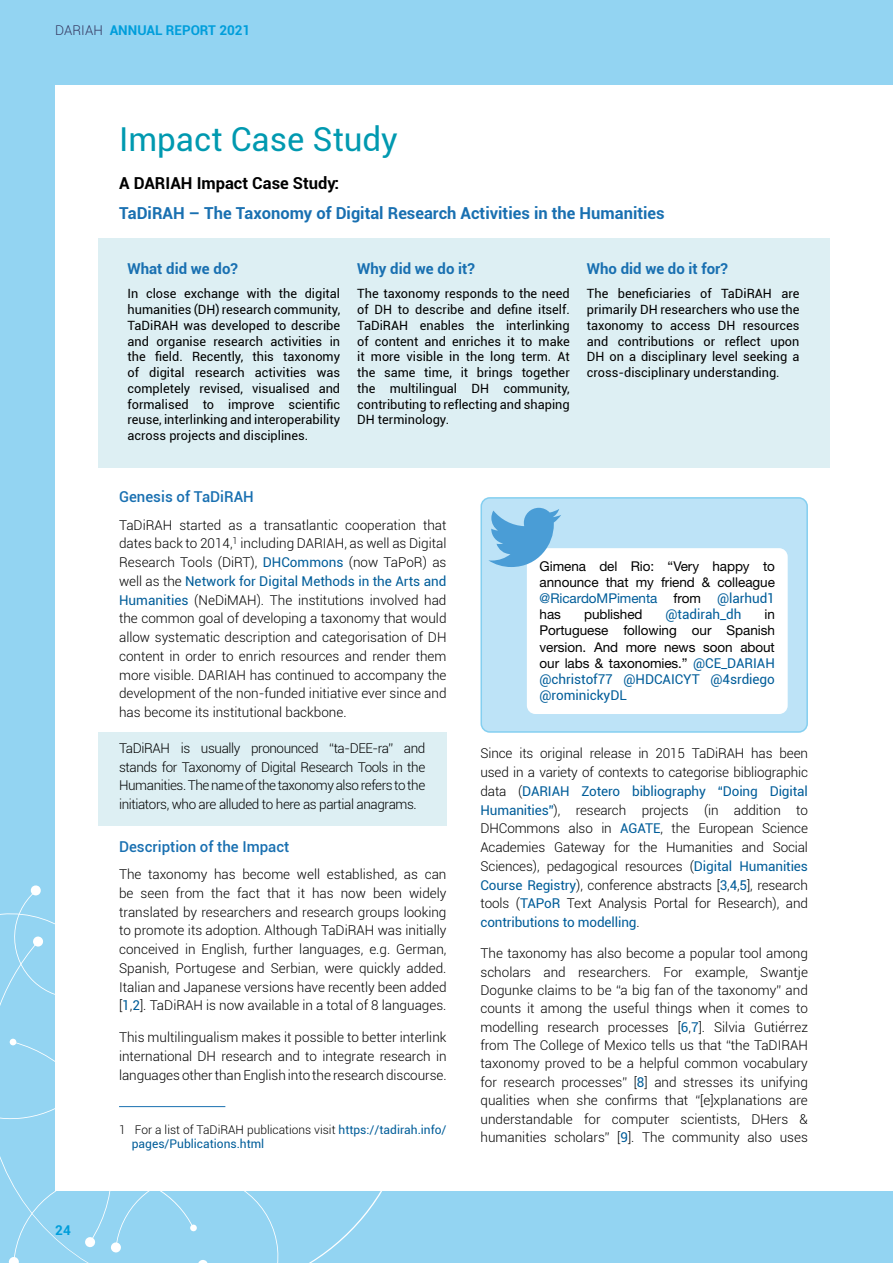
<style>
.page{position:relative;width:893px;height:1263px;background:#93d4f2}
.page>*{position:absolute;margin:0;border:0;box-sizing:border-box;transform-origin:0 0}
.t1{font:33px "Roboto";color:#0099b0}
.t2{font:700 16.5px "Roboto";color:#1970b1}
.t3{font:700 16.5px "Roboto";color:#000}
.t4{font:700 15px "Roboto";color:#1970b1}
.t5{font:500 15px "Roboto";color:#1970b1}
.t6{font:300 13.5px/18.8px "Roboto";letter-spacing:-.005em;color:#000;text-align:justify}
.t7{font:13.5px/16.2px "Helvetica Neue LT Std";letter-spacing:-.005em;color:#000;text-align:justify}
.t8{font:13.5px/16.2px "Roboto";letter-spacing:-.005em;color:#005d99}
.t9{font:700 13.5px "Roboto";color:#009edb}
.t10{font:12.75px/15.8px "Roboto";color:#000;text-align:justify}
.t11{font:12px/14.4px "Roboto";color:#005d99}
.s1{font-weight:300;color:#363962}
.s2{font-weight:400;color:#005d99}
.s3{font-weight:300;color:#000}
.s4{color:#005d99}
.s5{font-family:"Roboto";color:#005d99}
</style>
<div class="page">
<svg style="left:0;top:885px;width:279px;height:378px"></svg>
<div style="left:55px;top:85px;width:838px;height:1106px;background:#fff"></div>
<div style="left:98px;top:238px;width:731px;height:230px;background:#ddeff3"></div>
<div style="left:98px;top:732px;width:348px;height:94px;background:#ddeff3"></div>
<hr style="left:119px;top:1106px;width:106px;height:1px;background:#1970b1">
<div style="left:481px;top:498px;width:326px;height:234px;background:#bde3f7;border-radius:9px"></div>
<div style="left:480px;top:497px;width:328px;height:236px;border:2px solid #84cff0;border-radius:9px"></div>
<div style="left:527px;top:548px;width:261px;height:166px;background:#fff;border-radius:9px"></div>
<svg style="left:488px;top:508px;width:73px;height:59px"></svg>
<p class="t9" style="left:55px;top:21px;width:197px"><span class="s1">DARIAH</span> ANNUAL REPORT 2021</p>
<h1 class="t1" style="left:119px;top:116px;width:280px">Impact Case Study</h1>
<p class="t3" style="left:119px;top:172px;width:222px">A DARIAH Impact Case Study:</p>
<p class="t2" style="left:119px;top:201px;width:547px">TaDiRAH – The Taxonomy of Digital Research Activities in the Humanities</p>
<p class="t4" style="left:128px;top:258px;width:112px">What did we do?</p>
<p class="t10" style="left:128px;top:285px;width:214px">In close exchange with the digital humanities (DH) research community, TaDiRAH was developed to describe and organise research activities in the field. Recently, this taxonomy of digital research activities was completely revised, visualised and formalised to improve scientific reuse, interlinking and interoperability across projects and disciplines.</p>
<p class="t4" style="left:357px;top:258px;width:119px">Why did we do it?</p>
<p class="t10" style="left:357px;top:285px;width:214px">The taxonomy responds to the need of DH to describe and define itself.<br>TaDiRAH enables the interlinking of content and enriches it to make it more visible in the long term. At the same time, it brings together the multilingual DH community, contributing to reflecting and shaping DH terminology.</p>
<p class="t4" style="left:587px;top:258px;width:143px">Who did we do it for?</p>
<p class="t10" style="left:587px;top:285px;width:214px">The beneficiaries of TaDiRAH are primarily DH researchers who use the taxonomy to access DH resources and contributions or reflect upon DH on a disciplinary level seeking a cross-disciplinary understanding.</p>
<p class="t9" style="left:55px;top:1220px;width:17px">24</p>
<p class="t5" style="left:119px;top:486px;width:136px">Genesis of TaDiRAH</p>
<p class="t6" style="left:119px;top:515px;width:329px">TaDiRAH started as a transatlantic cooperation that dates back to 2014,<sup>1</sup> including DARIAH, as well as Digital Research Tools (DiRT), <span class="s2">DHCommons</span> (now TaPoR) as well as the <span class="s2">Network for Digital Methods in the Arts and Humanities</span> (NeDiMAH). The institutions involved had the common goal of developing a taxonomy that would allow systematic description and categorisation of DH content in order to enrich resources and render them more visible. DARIAH has continued to accompany the development of the non-funded initiative ever since and has become its institutional backbone.</p>
<p class="t6" style="left:119px;top:738px;width:308px">TaDiRAH is usually pronounced “ta-DEE-ra” and stands for Taxonomy of Digital Research Tools in the Humanities. The name of the taxonomy also refers to the initiators, who are alluded to here as partial anagrams.</p>
<p class="t5" style="left:119px;top:836px;width:172px">Description of the Impact</p>
<p class="t6" style="left:119px;top:864px;width:329px">The taxonomy has become well established, as can be seen from the fact that it has now been widely translated by researchers and research groups looking to promote its adoption. Although TaDiRAH was initially conceived in English, further languages, e.g. German, Spanish, Portugese and Serbian, were quickly added.<br>Italian and Japanese versions have recently been added [<span class="s2">1</span>,<span class="s2">2</span>]. TaDiRAH is now available in a total of 8 languages.</p>
<p class="t6" style="left:119px;top:1027px;width:329px">This multilingualism makes it possible to better interlink international DH research and to integrate research in languages other than English into the research discourse.</p>
<p class="t11" style="left:132px;top:1122px;width:316px;text-indent:-13px"><span class="s3">1 For a list of TaDiRAH publications visit</span> https://tadirah.info/ pages/Publications.html</p>
<p class="t7" style="left:540px;top:557px;width:237px">Gimena del Rio: “Very happy to announce that my friend &amp; colleague <span class="s4">@RicardoMPimenta</span> from <span class="s5">@larhud1 </span>has</p>
<p class="t7" style="left:584px;top:606px;width:60px">published</p>
<p class="t8" style="left:666px;top:606px;width:77px">@tadirah_dh</p>
<p class="t7" style="left:540px;top:606px;width:237px;text-indent:225px">in Portuguese following our Spanish version. And more news soon about our labs &amp; taxonomies.” <span class="s5">@CE_DARIAH</span></p>
<p class="t8" style="left:540px;top:670px;width:237px">@christof77 @HDCAICYT @4srdiego @rominickyDL</p>
<p class="t6" style="left:480px;top:744px;width:329px">Since its original release in 2015 TaDiRAH has been used in a variety of contexts to categorise bibliographic data (<span class="s2">DARIAH Zotero bibliography “Doing Digital Humanities”</span>), research projects (in addition to DHCommons also in <span class="s2">AGATE</span>, the European Science Academies Gateway for the Humanities and Social Sciences), pedagogical resources (<span class="s2">Digital Humanities Course Registry</span>), conference abstracts [<span class="s2">3</span>,<span class="s2">4</span>,<span class="s2">5</span>], research tools (<span class="s2">TAPoR</span> Text Analysis Portal for Research), and <span class="s2">contributions to modelling</span>.</p>
<p class="t6" style="left:480px;top:944px;width:329px;line-height:18.3px">The taxonomy has also become a popular tool among scholars and researchers. For example, Swantje Dogunke claims to be “a big fan of the taxonomy” and counts it among the useful things when it comes to modelling research processes [<span class="s2">6</span>,<span class="s2">7</span>]. Silvia Gutiérrez from The College of Mexico tells us that “the TaDIRAH taxonomy proved to be a helpful common vocabulary for research processes” [<span class="s2">8</span>] and stresses its unifying qualities when she confirms that “[e]xplanations are understandable for computer scientists, DHers &amp; humanities scholars” [<span class="s2">9</span>]. The community also uses</p>
</div>
